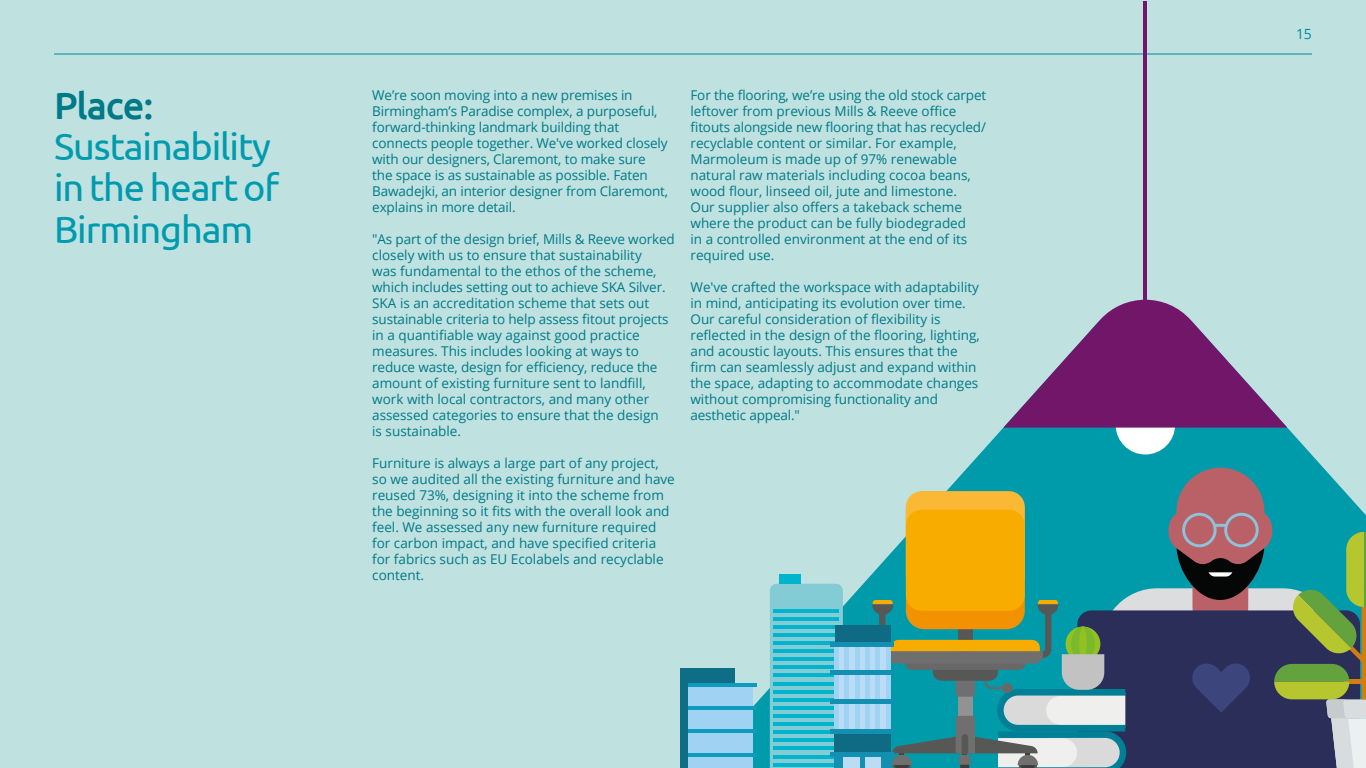
<style>
.page{position:relative;width:1366px;height:768px;background:#bfe1e0}
.page>*{position:absolute;margin:0;border:0;box-sizing:border-box;transform-origin:0 0}
.t1{font:38px/41.5px "Ubuntu";letter-spacing:-.03em;color:#009bae}
.t2{font:500 38px "Ubuntu";letter-spacing:-.03em;color:#007a87}
.t3{font:14px "Open Sans";color:#008b9b}
.t4{font:13.5px/16px "Open Sans";color:#007a87}
</style>
<div class="page">
<hr style="left:54px;top:54px;width:1258px;height:1px;background:#008b9b">
<svg style="left:735px;top:427px;width:589px;height:341px"></svg>
<div style="left:1116px;top:395px;width:59px;height:59px;background:#fff;border-radius:50%"></div>
<div style="left:680px;top:668px;width:55px;height:45px;background:#0f6d86"></div>
<div style="left:687px;top:686px;width:66px;height:82px;background:#9fd2f3"></div>
<hr style="left:688px;top:684px;width:69px;height:3px;background:#0e9bc0">
<hr style="left:688px;top:707px;width:69px;height:3px;background:#0e9bc0">
<hr style="left:688px;top:729px;width:69px;height:4px;background:#0e9bc0">
<hr style="left:688px;top:753px;width:69px;height:3px;background:#0e9bc0">
<div style="left:680px;top:684px;width:8px;height:84px;background:#0f6d86"></div>
<svg style="left:1003px;top:293px;width:284px;height:135px"></svg>
<hr style="left:1144px;top:1px;width:3px;height:304px;background:#72166a">
<div style="left:770px;top:584px;width:73px;height:184px;background:#84ccd5"></div>
<hr style="left:773px;top:609px;width:66px;height:4px;background:#00b4cd">
<hr style="left:773px;top:617px;width:66px;height:4px;background:#00b4cd">
<hr style="left:773px;top:625px;width:66px;height:4px;background:#00b4cd">
<hr style="left:773px;top:633px;width:66px;height:4px;background:#00b4cd">
<hr style="left:773px;top:641px;width:66px;height:4px;background:#00b4cd">
<hr style="left:773px;top:649px;width:66px;height:4px;background:#00b4cd">
<hr style="left:773px;top:657px;width:66px;height:4px;background:#00b4cd">
<hr style="left:773px;top:665px;width:66px;height:4px;background:#00b4cd">
<hr style="left:773px;top:674px;width:66px;height:3px;background:#00b4cd">
<hr style="left:773px;top:682px;width:66px;height:3px;background:#00b4cd">
<hr style="left:773px;top:690px;width:66px;height:4px;background:#00b4cd">
<hr style="left:773px;top:698px;width:66px;height:4px;background:#00b4cd">
<hr style="left:773px;top:706px;width:66px;height:4px;background:#00b4cd">
<hr style="left:773px;top:714px;width:66px;height:4px;background:#00b4cd">
<hr style="left:773px;top:722px;width:66px;height:4px;background:#00b4cd">
<hr style="left:773px;top:730px;width:66px;height:4px;background:#00b4cd">
<hr style="left:773px;top:738px;width:66px;height:4px;background:#00b4cd">
<hr style="left:773px;top:746px;width:66px;height:4px;background:#00b4cd">
<hr style="left:773px;top:755px;width:66px;height:3px;background:#00b4cd">
<hr style="left:773px;top:763px;width:66px;height:4px;background:#00b4cd">
<div style="left:780px;top:574px;width:21px;height:10px;background:#00b4cd"></div>
<div style="left:835px;top:625px;width:55px;height:27px;background:#0f6b83"></div>
<div style="left:834px;top:645px;width:56px;height:110px;background:#badcf5"></div>
<div style="left:834px;top:645px;width:5px;height:110px;background:#9fd2f3"></div>
<hr style="left:845px;top:645px;width:4px;height:110px;background:#9fd2f3">
<div style="left:855px;top:645px;width:5px;height:110px;background:#9fd2f3"></div>
<div style="left:865px;top:645px;width:5px;height:110px;background:#9fd2f3"></div>
<hr style="left:830px;top:642px;width:64px;height:4px;background:#128fb1">
<hr style="left:830px;top:671px;width:64px;height:4px;background:#128fb1">
<hr style="left:830px;top:700px;width:64px;height:4px;background:#128fb1">
<div style="left:834px;top:732px;width:57px;height:23px;background:#0f6b83"></div>
<div style="left:834px;top:755px;width:57px;height:13px;background:#128fb1"></div>
<div style="left:844px;top:754px;width:37px;height:14px;background:#badcf5"></div>
<div style="left:830px;top:752px;width:64px;height:5px;background:#128fb1"></div>
<hr style="left:860px;top:756px;width:4px;height:12px;background:#128fb1">
<hr style="left:830px;top:729px;width:64px;height:4px;background:#128fb1">
<svg style="left:872px;top:468px;width:494px;height:300px"></svg>
<h1 class="t2" style="left:54px;top:82px;width:101px">Place:</h1>
<h1 class="t1" style="left:54px;top:125px;width:227px">Sustainability in the heart of<br>Birmingham</h1>
<p class="t4" style="left:372px;top:87px;width:297px">We’re soon moving into a new premises in Birmingham’s Paradise complex, a purposeful, forward-thinking landmark building that connects people together. We've worked closely with our designers, Claremont, to make sure the space is as sustainable as possible. Faten Bawadejki, an interior designer from Claremont, explains in more detail.</p>
<p class="t4" style="left:372px;top:231px;width:304px">"As part of the design brief, Mills &amp; Reeve worked closely with us to ensure that sustainability<br>was fundamental to the ethos of the scheme, which includes setting out to achieve SKA Silver.<br>SKA is an accreditation scheme that sets out sustainable criteria to help assess fitout projects in a quantifiable way against good practice measures. This includes looking at ways to reduce waste, design for efficiency, reduce the amount of existing furniture sent to landfill, work with local contractors, and many other assessed categories to ensure that the design<br>is sustainable.</p>
<p class="t4" style="left:372px;top:455px;width:304px">Furniture is always a large part of any project, so we audited all the existing furniture and have reused 73%, designing it into the scheme from the beginning so it fits with the overall look and feel. We assessed any new furniture required for carbon impact, and have specified criteria for fabrics such as EU Ecolabels and recyclable content.</p>
<p class="t4" style="left:690px;top:87px;width:297px">For the flooring, we’re using the old stock carpet leftover from previous Mills &amp; Reeve office fitouts alongside new flooring that has recycled/ recyclable content or similar. For example, Marmoleum is made up of 97% renewable natural raw materials including cocoa beans, wood flour, linseed oil, jute and limestone.<br>Our supplier also offers a takeback scheme where the product can be fully biodegraded<br>in a controlled environment at the end of its required use.</p>
<p class="t4" style="left:690px;top:279px;width:291px">We've crafted the workspace with adaptability in mind, anticipating its evolution over time.<br>Our careful consideration of flexibility is reflected in the design of the flooring, lighting, and acoustic layouts. This ensures that the firm can seamlessly adjust and expand within the space, adapting to accommodate changes without compromising functionality and aesthetic appeal."</p>
<p class="t3" style="left:1296px;top:24px;width:17px">15</p>
</div>
